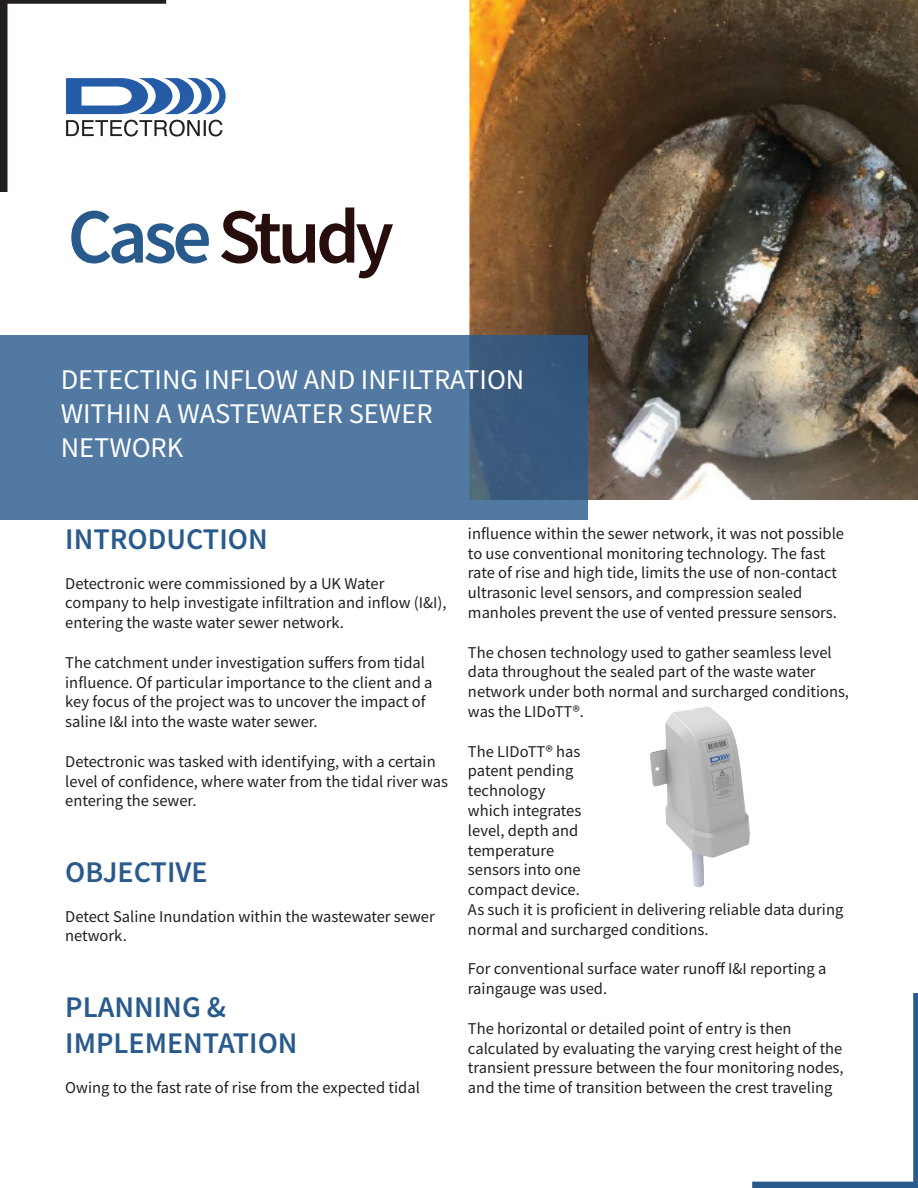
<style>
.page{position:relative;width:918px;height:1188px;background:#fff}
.page>*{position:absolute;margin:0;border:0;box-sizing:border-box;transform-origin:0 0}
.t1{font:600 78px "Source Sans Pro";letter-spacing:-.06em;color:#280d0d}
.t2{font:600 30px/36px "Source Sans Pro";color:#295a8c}
.t3{font:28.5px/34.2px "Source Sans Pro";color:#fff}
.t4{font:16.5px/19.8px "Source Sans Pro";color:#231f20}
.s1{color:#295a8c}
</style>
<div class="page">
<img style="left:468px;top:0;width:450px;height:500px">
<svg style="left:8px;top:0;width:158px;height:4px"></svg>
<div style="left:752px;top:1182px;width:166px;height:6px;background:#295a8c"></div>
<div style="left:0;top:0;width:8px;height:192px;background:#231f20"></div>
<div style="left:913px;top:993px;width:5px;height:195px;background:#295a8c"></div>
<svg style="left:66px;top:78px;width:160px;height:36px"></svg>
<svg style="left:66px;top:120px;width:156px;height:17px"></svg>
<svg style="left:0;top:335px;width:588px;height:184px;fill:#5279a2"></svg>
<img style="left:649px;top:706px;width:101px;height:182px">
<h1 class="t1" style="left:68px;top:185px;width:328px"><span class="s1">Case</span> Study</h1>
<h3 class="t3" style="left:61px;top:362px;width:465px">DETECTING INFLOW AND INFILTRATION<br>WITHIN A WASTEWATER SEWER<br>NETWORK</h3>
<h2 class="t2" style="left:65px;top:521px;width:204px">INTRODUCTION</h2>
<p class="t4" style="left:65px;top:573px;width:383px">Detectronic were commissioned by a UK Water company to help investigate infiltration and inflow (I&amp;I), entering the waste water sewer network.</p>
<p class="t4" style="left:65px;top:652px;width:369px">The catchment under investigation suffers from tidal influence. Of particular importance to the client and a key focus of the project was to uncover the impact of saline I&amp;I into the waste water sewer.</p>
<p class="t4" style="left:65px;top:751px;width:384px">Detectronic was tasked with identifying, with a certain level of confidence, where water from the tidal river was entering the sewer.</p>
<h2 class="t2" style="left:65px;top:854px;width:144px">OBJECTIVE</h2>
<p class="t4" style="left:65px;top:906px;width:371px">Detect Saline Inundation within the wastewater sewer network.</p>
<h2 class="t2" style="left:65px;top:989px;width:234px">PLANNING &amp;<br>IMPLEMENTATION</h2>
<p class="t4" style="left:65px;top:1077px;width:356px">Owing to the fast rate of rise from the expected tidal</p>
<p class="t4" style="left:468px;top:523px;width:378px">influence within the sewer network, it was not possible to use conventional monitoring technology. The fast rate of rise and high tide, limits the use of non-contact ultrasonic level sensors, and compression sealed manholes prevent the use of vented pressure sensors.</p>
<p class="t4" style="left:468px;top:642px;width:383px">The chosen technology used to gather seamless level data throughout the sealed part of the waste water network under both normal and surcharged conditions, was the LIDoTT®.</p>
<p class="t4" style="left:468px;top:741px;width:377px">The LIDoTT® has<br>patent pending<br>technology<br>which integrates<br>level, depth and<br>temperature<br>sensors into one<br>compact device.<br>As such it is proficient in delivering reliable data during normal and surcharged conditions.</p>
<p class="t4" style="left:468px;top:959px;width:360px">For conventional surface water runoff I&amp;I reporting a raingauge was used.</p>
<p class="t4" style="left:468px;top:1018px;width:377px">The horizontal or detailed point of entry is then calculated by evaluating the varying crest height of the transient pressure between the four monitoring nodes, and the time of transition between the crest traveling</p>
</div>
